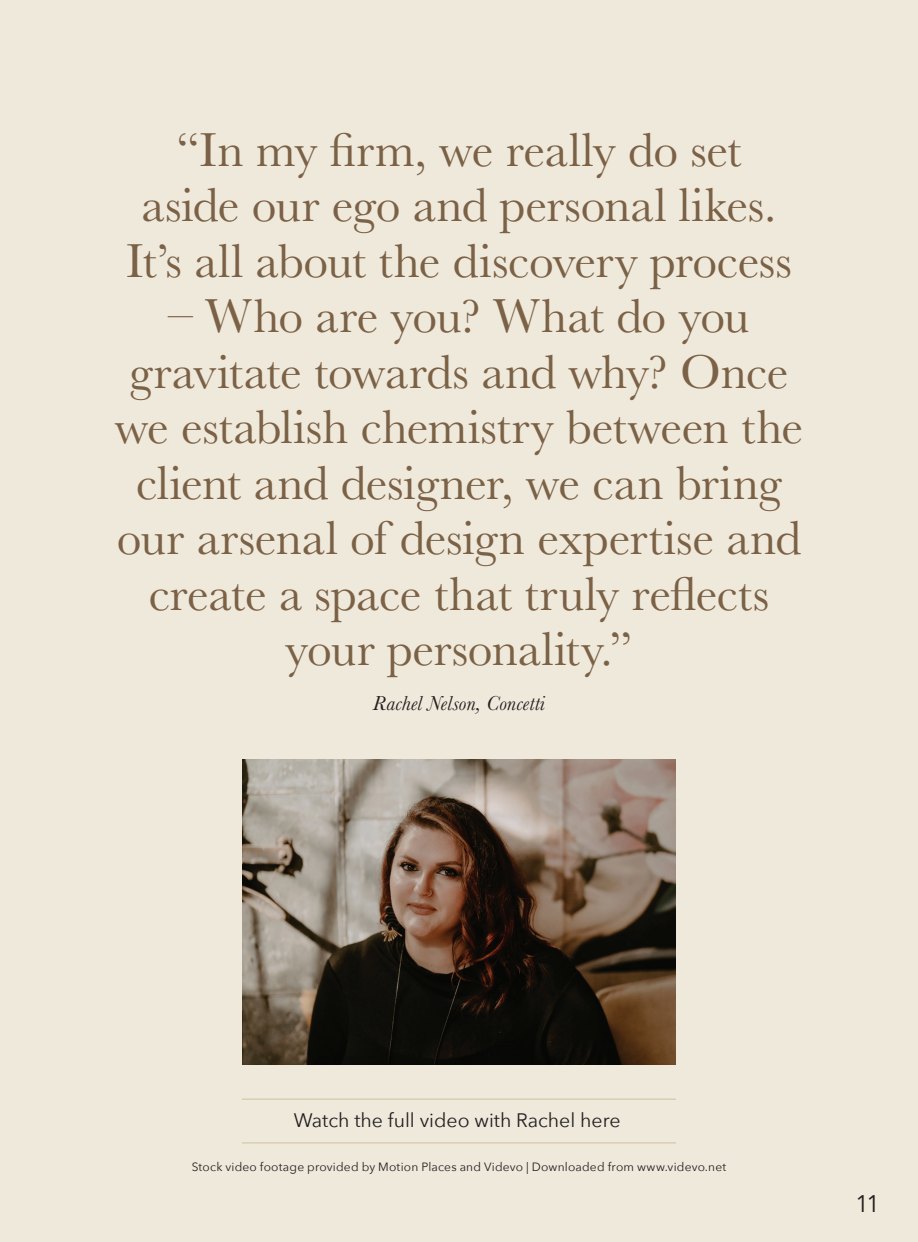
<style>
.page{position:relative;width:918px;height:1242px;background:#efe9dc}
.page>*{position:absolute;margin:0;border:0;box-sizing:border-box;transform-origin:0 0}
.t1{font:49.5px/55.5px "Baskerville";letter-spacing:-.005em;color:#7b6145;text-align:center}
.t2{font:24px "Avenir Next";color:#231f20}
.t3{font:italic 21px "Baskerville";letter-spacing:.005em;color:#231f20}
.t4{font:19.5px "Avenir Next";color:#231f20}
.t5{font:12px "Avenir Next";letter-spacing:.015em;color:#231f20}
</style>
<div class="page">
<img style="left:242px;top:759px;width:434px;height:305px">
<hr style="left:242px;top:1098px;width:434px;height:2px;background:#d9ceb3">
<hr style="left:242px;top:1142px;width:434px;height:2px;background:#d9ceb3">
<p class="t1" style="left:126px;top:123px;width:667px">“In my firm, we really do set aside our ego and personal likes.<br>It’s all about the discovery process</p>
<p class="t1" style="left:115px;top:289px;width:690px">– Who are you? What do you gravitate towards and why? Once we establish chemistry between the client and designer, we can bring our arsenal of design expertise and create a space that truly reflects your personality.”</p>
<p class="t3" style="left:373px;top:690px;width:174px">Rachel Nelson, Concetti</p>
<p class="t4" style="left:294px;top:1104px;width:328px">Watch the full video with Rachel here</p>
<p class="t5" style="left:192px;top:1157px;width:536px">Stock video footage provided by Motion Places and Videvo | Downloaded from www.videvo.net</p>
<p class="t2" style="left:855px;top:1183px;width:27px">11</p>
</div>
